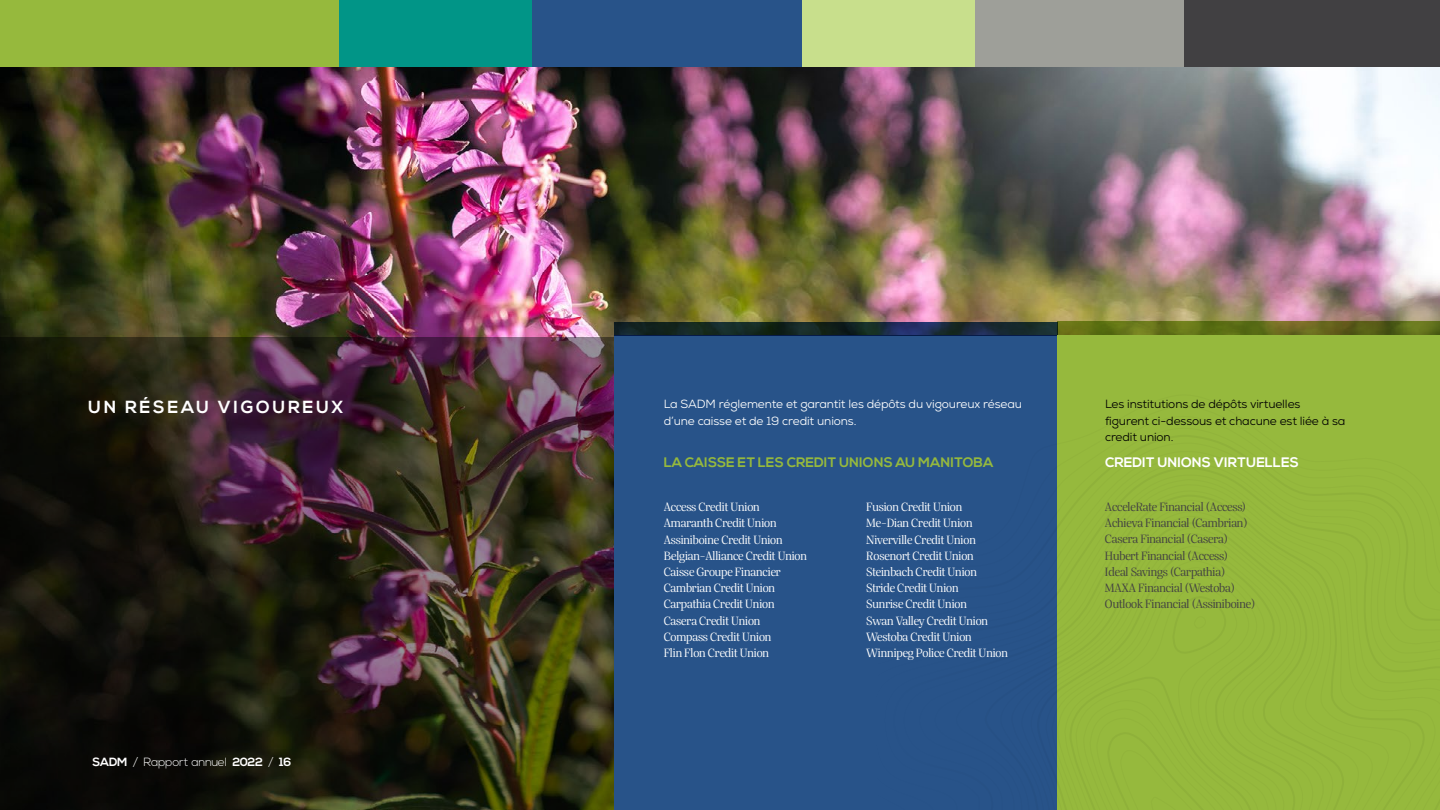
<style>
.page{position:relative;width:1440px;height:810px;background:#fff}
.page>*{position:absolute;margin:0;border:0;box-sizing:border-box;transform-origin:0 0}
.t1{font:700 17.5px "Nexa";letter-spacing:.15em;color:#fff}
.t2{font:700 13.75px "Nexa";color:#96b93d}
.t3{font:700 13.75px "Nexa";color:#fff}
.t4{font:300 13.12px/16.2px "Silva Display";letter-spacing:-.01em;color:#fff}
.t5{font:300 13.12px/16.2px "Silva Display";letter-spacing:-.01em;color:#414042}
.t6{font:11.88px/16.2px "Nexa";letter-spacing:-.01em;color:#fff}
.t7{font:11.88px/16.2px "Nexa";letter-spacing:-.01em;color:#000}
.t8{font:300 11.88px "Nexa";letter-spacing:-.02em;color:#fff}
.s1{font-weight:700}
</style>
<div class="page">
<img style="left:0;top:67px;width:1440px;height:271px">
<img style="left:0;top:338px;width:614px;height:472px">
<div style="left:614px;top:335px;width:444px;height:475px;background:#285389"></div>
<svg style="left:614px;top:322px;width:444px;height:13px;background:#16282d"></svg>
<div style="left:1058px;top:335px;width:382px;height:475px;background:#96b93d"></div>
<svg style="left:1058px;top:322px;width:382px;height:13px;background:#616c19"></svg>
<div style="left:1183px;top:0;width:257px;height:67px;background:#414042"></div>
<div style="left:973px;top:0;width:211px;height:67px;background:#9e9f99"></div>
<div style="left:801px;top:0;width:174px;height:67px;background:#c8df8c"></div>
<div style="left:531px;top:0;width:271px;height:67px;background:#285389"></div>
<div style="left:338px;top:0;width:193px;height:67px;background:#019587"></div>
<div style="left:0;top:0;width:339px;height:67px;background:#96b93d"></div>
<h1 class="t1" style="left:88px;top:397px;width:257px">UN RÉSEAU VIGOUREUX</h1>
<p class="t8" style="left:92px;top:756px;width:200px"><span class="s1">SADM</span> / Rapport annuel <span class="s1">2022</span> / <span class="s1">16</span></p>
<p class="t6" style="left:664px;top:396px;width:360px">La SADM réglemente et garantit les dépôts du vigoureux réseau d’une caisse et de 19 credit unions.</p>
<p class="t7" style="left:1105px;top:396px;width:242px">Les institutions de dépôts virtuelles figurent ci-dessous et chacune est liée à sa credit union.</p>
<p class="t2" style="left:664px;top:454px;width:331px">LA CAISSE ET LES CREDIT UNIONS AU MANITOBA</p>
<p class="t3" style="left:1105px;top:454px;width:195px">CREDIT UNIONS VIRTUELLES</p>
<p class="t4" style="left:866px;top:498px;width:143px">Fusion Credit Union<br>Me-Dian Credit Union<br>Niverville Credit Union<br>Rosenort Credit Union<br>Steinbach Credit Union<br>Stride Credit Union<br>Sunrise Credit Union<br>Swan Valley Credit Union<br>Westoba Credit Union<br>Winnipeg Police Credit Union</p>
<p class="t4" style="left:664px;top:498px;width:145px">Access Credit Union<br>Amaranth Credit Union<br>Assiniboine Credit Union<br>Belgian-Alliance Credit Union<br>Caisse Groupe Financier<br>Cambrian Credit Union<br>Carpathia Credit Union<br>Casera Credit Union<br>Compass Credit Union<br>Flin Flon Credit Union</p>
<p class="t5" style="left:1105px;top:498px;width:152px">AcceleRate Financial (Access)<br>Achieva Financial (Cambrian)<br>Casera Financial (Casera)<br>Hubert Financial (Access)<br>Ideal Savings (Carpathia)<br>MAXA Financial (Westoba)<br>Outlook Financial (Assiniboine)</p>
</div>
